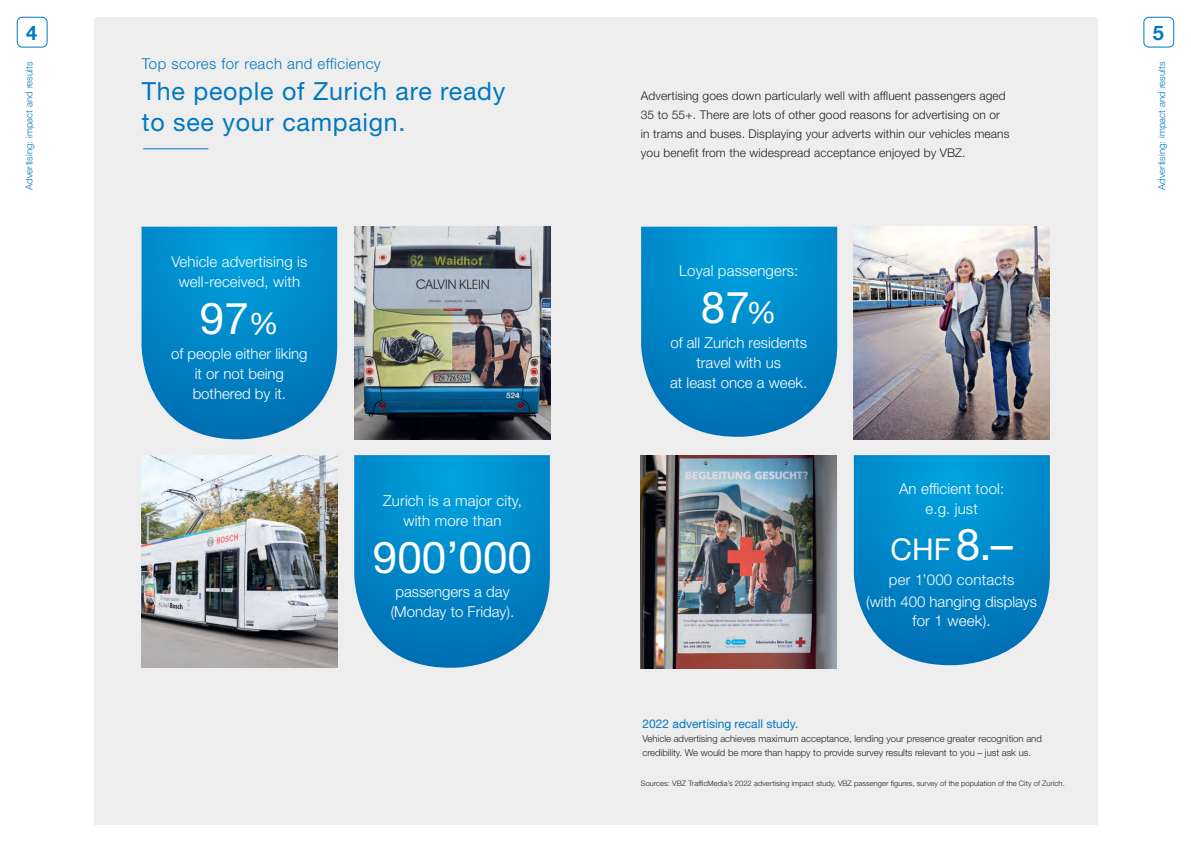
<style>
.page{position:relative;width:1191px;height:842px;background:#fff}
.page>*{position:absolute;margin:0;border:0;box-sizing:border-box;transform-origin:0 0}
.t1{font:44px "Helvetica Neue LT Std";color:#fff}
.t2{font:30px "Helvetica Neue LT Std";color:#fff}
.t3{font:25px/31px "Helvetica Neue LT Std";letter-spacing:.03em;color:#0078c0}
.t4{font:700 20px "Helvetica Neue";color:#0078c0}
.t5{font:300 15px/20px "Helvetica Neue LT Std";color:#fff;text-align:center}
.t6{font:300 15px "Helvetica Neue LT Std";letter-spacing:.03em;color:#0078c0}
.t7{font:300 12px/19px "Helvetica Neue LT Std";letter-spacing:.01em;color:#231f20}
.t8{font:12px "Helvetica Neue LT Std";color:#0078c0}
.t9{font:300 9.5px/14px "Helvetica Neue LT Std";color:#231f20}
.t10{font:300 9.5px "Helvetica Neue LT Std";letter-spacing:.01em;color:#0078c0}
.t11{font:300 7.5px "Helvetica Neue LT Std";letter-spacing:.01em;color:#231f20}
.s1{font-size:30px}
.s2{font-size:44px}
</style>
<div class="page">
<div style="left:94px;top:17px;width:1003px;height:808px;background:#eeeeef"></div>
<div style="left:17px;top:17px;width:30px;height:30px;border:1px solid #0078c0;border-radius:5px"></div>
<div style="left:1143px;top:17px;width:31px;height:30px;border:1px solid #0078c0;border-radius:5px"></div>
<svg style="left:141px;top:227px;width:196px;height:212px;background:#1590cc"></svg>
<svg style="left:641px;top:227px;width:196px;height:210px;background:#1490cb"></svg>
<img style="left:853px;top:227px;width:197px;height:212px">
<img style="left:355px;top:227px;width:195px;height:212px">
<svg style="left:354px;top:455px;width:196px;height:213px;background:#1590cc"></svg>
<svg style="left:853px;top:455px;width:197px;height:210px;background:#1590cc"></svg>
<hr style="left:143px;top:149px;width:65px;height:1px;background:#0078c0">
<img style="left:641px;top:455px;width:195px;height:214px">
<img style="left:142px;top:455px;width:196px;height:213px">
<h3 class="t4" style="left:26px;top:17px;width:13px">4</h3>
<h3 class="t4" style="left:1152px;top:17px;width:13px">5</h3>
<p class="t10" style="left:23px;top:190px;width:130px;rotate:-90deg">Advertising: impact and results</p>
<p class="t10" style="left:1156px;top:190px;width:130px;rotate:-90deg">Advertising: impact and results</p>
<p class="t6" style="left:142px;top:54px;width:241px">Top scores for reach and efficiency</p>
<h3 class="t3" style="left:142px;top:75px;width:365px">The people of Zurich are ready to see your campaign.</h3>
<p class="t7" style="left:641px;top:86px;width:370px">Advertising goes down particularly well with affluent passengers aged 35 to 55+. There are lots of other good reasons for advertising on or in trams and buses. Displaying your adverts within our vehicles means you benefit from the widespread acceptance enjoyed by VBZ.</p>
<p class="t5" style="left:171px;top:251px;width:137px">Vehicle advertising is well-received, with</p>
<h1 class="t1" style="left:200px;top:292px;width:80px">97<span class="s1">%</span></h1>
<p class="t5" style="left:171px;top:343px;width:138px">of people either liking it or not being bothered by it.</p>
<p class="t5" style="left:383px;top:490px;width:140px">Zurich is a major city, with more than</p>
<h1 class="t1" style="left:373px;top:531px;width:161px">900’000</h1>
<p class="t5" style="left:391px;top:582px;width:125px">passengers a day (Monday to Friday).</p>
<p class="t5" style="left:679px;top:260px;width:121px">Loyal passengers:</p>
<h1 class="t1" style="left:701px;top:281px;width:77px">87<span class="s1">%</span></h1>
<p class="t5" style="left:670px;top:332px;width:139px">of all Zurich residents travel with us<br>at least once a week.</p>
<p class="t5" style="left:899px;top:478px;width:107px">An efficient tool: e.g. just</p>
<h2 class="t2" style="left:890px;top:532px;width:124px">CHF <span class="s2">8.–</span></h2>
<p class="t5" style="left:866px;top:569px;width:172px;line-height:21.8px">per 1’000 contacts<br>(with 400 hanging displays</p>
<p class="t5" style="left:912px;top:610px;width:80px">for 1 week).</p>
<p class="t8" style="left:642px;top:716px;width:157px">2022 advertising recall study.</p>
<p class="t9" style="left:642px;top:731px;width:401px">Vehicle advertising achieves maximum acceptance, lending your presence greater recognition and credibility. We would be more than happy to provide survey results relevant to you – just ask us.</p>
<p class="t11" style="left:641px;top:778px;width:425px">Sources: VBZ TrafficMedia’s 2022 advertising impact study, VBZ passenger figures, survey of the population of the City of Zurich.</p>
</div>
